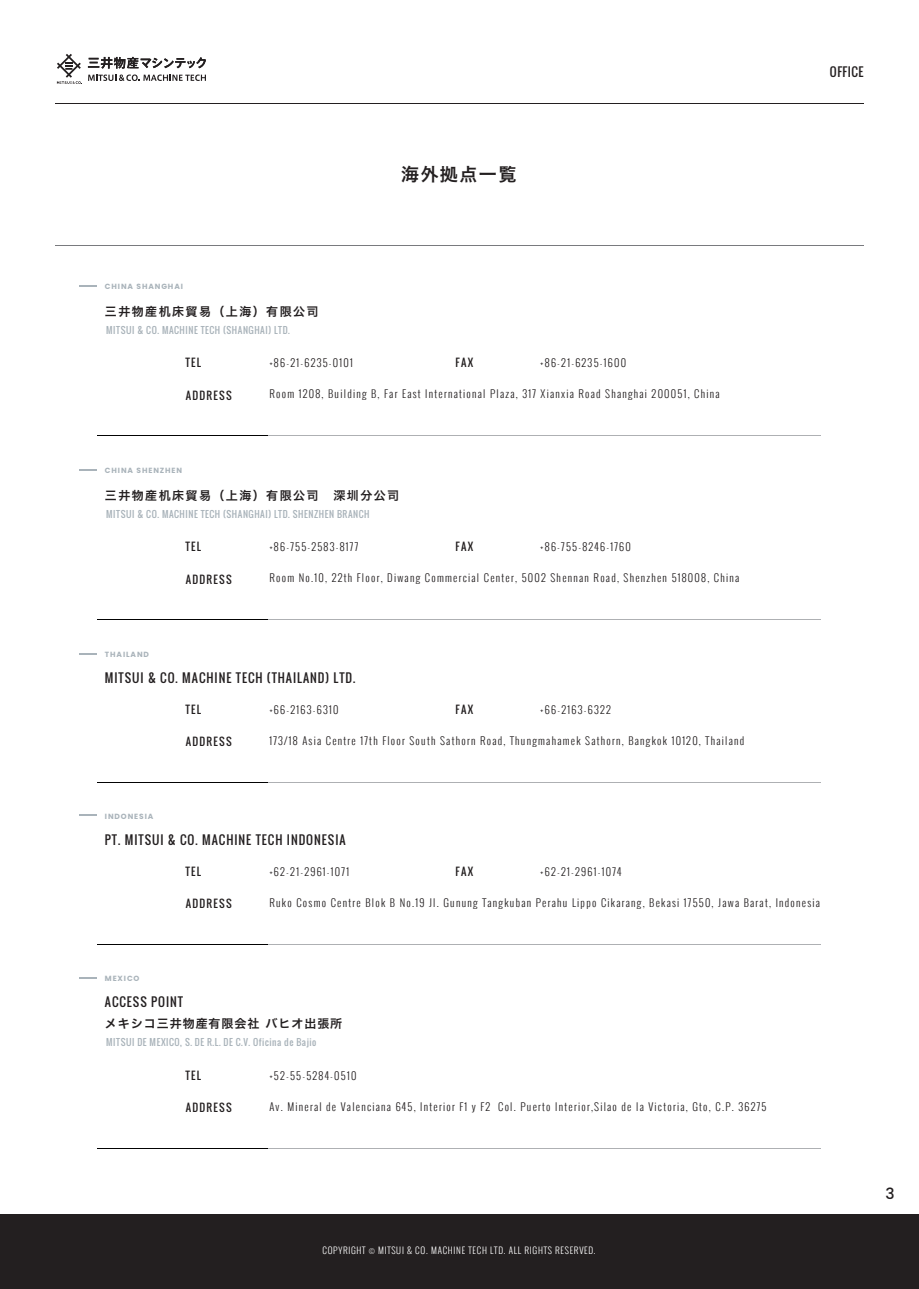
<style>
.page{position:relative;width:919px;height:1289px;background:#fff}
.page>*{position:absolute;margin:0;border:0;box-sizing:border-box;transform-origin:0 0}
.t1{font:18px "Hira Kaku Pro N W6";letter-spacing:.08em;color:#231f20}
.t2{font:500 15.45px "Poppins";color:#231f20}
.t3{font:12px "Oswald";letter-spacing:.08em;color:#231f20}
.t4{font:12px "Hira Kaku Pro N W6";letter-spacing:.12em;color:#231f20}
.t5{font:12px "Hira Kaku Pro W6";letter-spacing:.08em;color:#231f20}
.t6{font:300 10.5px "Oswald";letter-spacing:.12em;color:#231f20}
.t7{font:10.5px "Oswald";letter-spacing:.12em;color:#231f20}
.t8{font:9px "Oswald";letter-spacing:.06em;color:#a8b2b9}
.t9{font:300 9px "Oswald";letter-spacing:.08em;color:#fff}
.t10{font:700 7.5px "Poppins";letter-spacing:.12em;color:#a9b3ba}
</style>
<div class="page">
<svg style="left:57px;top:54px;width:25px;height:30px"></svg>
<svg style="left:88px;top:57px;width:118px;height:24px"></svg>
<hr style="left:55px;top:103px;width:808px;height:1px;background:#231f20">
<div style="left:0;top:1214px;width:918px;height:74px;background:#231f20"></div>
<hr style="left:55px;top:245px;width:808px;height:1px;background:#797a7e">
<hr style="left:98px;top:435px;width:723px;height:1px;background:#aeb0b3">
<hr style="left:98px;top:435px;width:170px;height:1px;background:#030303">
<svg style="left:79px;top:285px;width:17px;height:2px"></svg>
<hr style="left:98px;top:782px;width:723px;height:1px;background:#aeb0b3">
<hr style="left:98px;top:782px;width:170px;height:1px;background:#030303">
<svg style="left:79px;top:653px;width:17px;height:1px"></svg>
<hr style="left:98px;top:944px;width:723px;height:1px;background:#aeb0b3">
<hr style="left:98px;top:944px;width:170px;height:1px;background:#030303">
<svg style="left:79px;top:814px;width:17px;height:2px"></svg>
<svg style="left:79px;top:977px;width:17px;height:1px"></svg>
<hr style="left:98px;top:619px;width:723px;height:1px;background:#aeb0b3">
<hr style="left:98px;top:619px;width:170px;height:1px;background:#030303">
<hr style="left:98px;top:1147px;width:723px;height:1px;background:#aeb0b3">
<hr style="left:98px;top:1147px;width:170px;height:1px;background:#030303">
<svg style="left:79px;top:469px;width:17px;height:2px"></svg>
<h1 class="t1" style="left:401px;top:158px;width:117px">海外拠点一覧</h1>
<p class="t3" style="left:829px;top:62px;width:35px">OFFICE</p>
<p class="t10" style="left:105px;top:282px;width:80px">CHINA SHANGHAI</p>
<p class="t4" style="left:105px;top:300px;width:215px">三井物産机床貿易（上海）有限公司</p>
<p class="t8" style="left:106px;top:323px;width:185px">MITSUI &amp; CO. MACHINE TECH (SHANGHAI) LTD.</p>
<p class="t7" style="left:185px;top:355px;width:17px">TEL</p>
<p class="t6" style="left:269px;top:355px;width:85px">+86-21-6235-0101</p>
<p class="t7" style="left:186px;top:387px;width:47px">ADDRESS</p>
<p class="t6" style="left:269px;top:386px;width:452px">Room 1208, Building B, Far East International Plaza, 317 Xianxia Road Shanghai 200051, China</p>
<p class="t7" style="left:455px;top:355px;width:19px">FAX</p>
<p class="t6" style="left:540px;top:355px;width:87px">+86-21-6235-1600</p>
<p class="t10" style="left:105px;top:466px;width:79px">CHINA SHENZHEN</p>
<p class="t4" style="left:105px;top:484px;width:296px">三井物産机床貿易（上海）有限公司　深圳分公司</p>
<p class="t8" style="left:106px;top:507px;width:265px">MITSUI &amp; CO. MACHINE TECH (SHANGHAI) LTD. SHENZHEN BRANCH</p>
<p class="t7" style="left:185px;top:539px;width:17px">TEL</p>
<p class="t6" style="left:269px;top:539px;width:90px">+86-755-2583-8177</p>
<p class="t7" style="left:186px;top:571px;width:47px">ADDRESS</p>
<p class="t6" style="left:269px;top:570px;width:471px">Room No.10, 22th Floor, Diwang Commercial Center, 5002 Shennan Road, Shenzhen 518008, China</p>
<p class="t7" style="left:455px;top:539px;width:19px">FAX</p>
<p class="t6" style="left:540px;top:539px;width:92px">+86-755-8246-1760</p>
<p class="t10" style="left:105px;top:649px;width:46px">THAILAND</p>
<p class="t3" style="left:105px;top:668px;width:252px">MITSUI &amp; CO. MACHINE TECH (THAILAND) LTD.</p>
<p class="t10" style="left:105px;top:811px;width:50px">INDONESIA</p>
<p class="t7" style="left:185px;top:701px;width:17px">TEL</p>
<p class="t6" style="left:269px;top:702px;width:71px">+66-2163-6310</p>
<p class="t7" style="left:186px;top:733px;width:47px">ADDRESS</p>
<p class="t6" style="left:269px;top:732px;width:476px">173/18 Asia Centre 17th Floor South Sathorn Road, Thungmahamek Sathorn, Bangkok 10120, Thailand</p>
<p class="t7" style="left:455px;top:701px;width:19px">FAX</p>
<p class="t6" style="left:540px;top:702px;width:72px">+66-2163-6322</p>
<p class="t3" style="left:105px;top:830px;width:242px">PT. MITSUI &amp; CO. MACHINE TECH INDONESIA</p>
<p class="t10" style="left:105px;top:973px;width:36px">MEXICO</p>
<p class="t7" style="left:185px;top:863px;width:17px">TEL</p>
<p class="t6" style="left:269px;top:863px;width:81px">+62-21-2961-1071</p>
<p class="t7" style="left:186px;top:895px;width:47px">ADDRESS</p>
<p class="t6" style="left:269px;top:894px;width:552px">Ruko Cosmo Centre Blok B No.19 Jl. Gunung Tangkuban Perahu Lippo Cikarang, Bekasi 17550, Jawa Barat, Indonesia</p>
<p class="t7" style="left:455px;top:863px;width:19px">FAX</p>
<p class="t6" style="left:540px;top:863px;width:83px">+62-21-2961-1074</p>
<p class="t3" style="left:105px;top:992px;width:80px">ACCESS POINT</p>
<p class="t5" style="left:105px;top:1012px;width:239px">メキシコ三井物産有限会社 バヒオ出張所</p>
<p class="t8" style="left:106px;top:1035px;width:211px">MITSUI DE MEXICO, S. DE R.L. DE C.V. Oficina de Bajio</p>
<p class="t7" style="left:185px;top:1067px;width:17px">TEL</p>
<p class="t6" style="left:269px;top:1067px;width:88px">+52-55-5284-0510</p>
<p class="t7" style="left:186px;top:1099px;width:47px">ADDRESS</p>
<p class="t6" style="left:269px;top:1098px;width:498px">Av. Mineral de Valenciana 645, Interior F1 y F2 Col. Puerto Interior,Silao de la Victoria, Gto, C.P. 36275</p>
<p class="t9" style="left:322px;top:1243px;width:275px">COPYRIGHT © MITSUI &amp; CO. MACHINE TECH LTD. ALL RIGHTS RESERVED.</p>
<h2 class="t2" style="left:885px;top:1182px;width:11px">3</h2>
</div>
